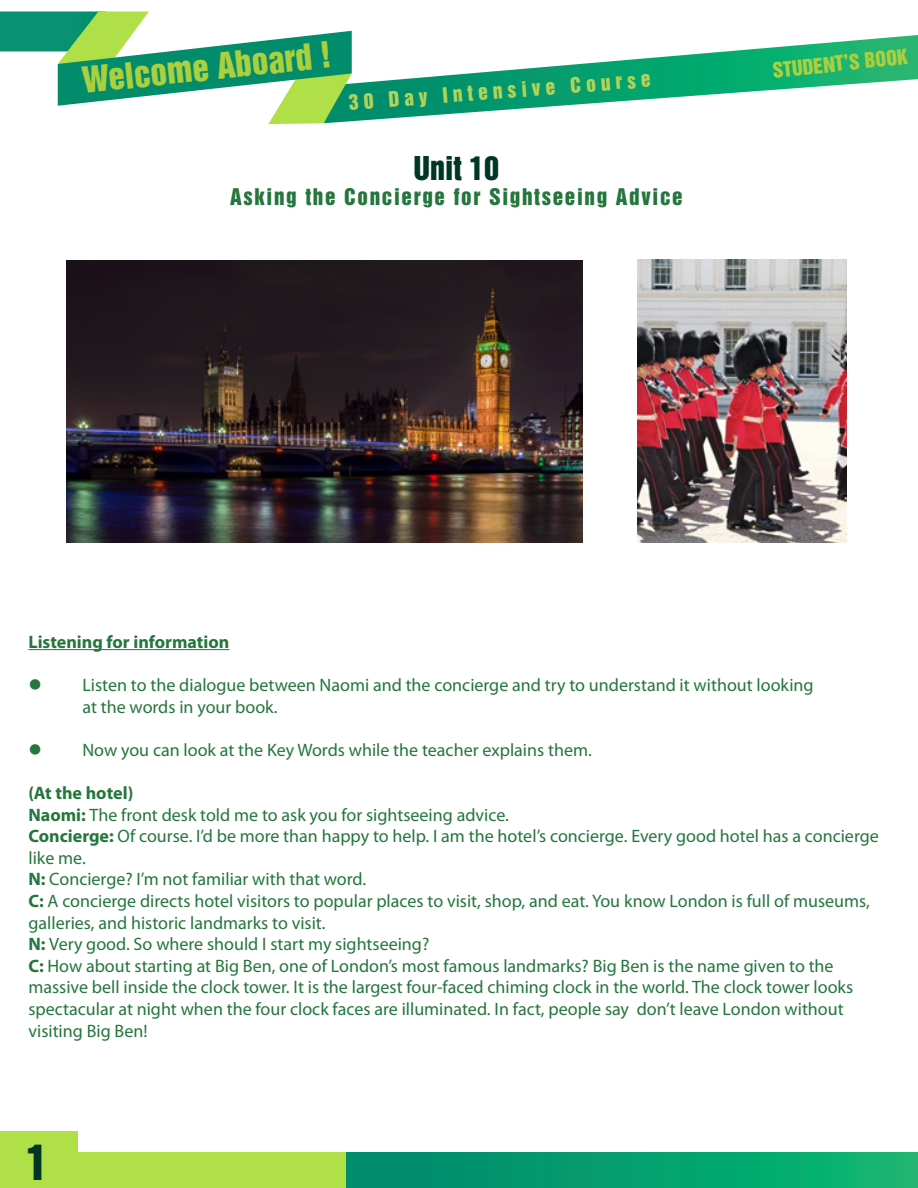
<style>
.page{position:relative;width:918px;height:1188px;background:#fff}
.page>*{position:absolute;margin:0;border:0;box-sizing:border-box;transform-origin:0 0}
.t1{font:45px "Helvetica Inserat LT Std";color:#013524}
.t2{font:33px "Helvetica Inserat LT Std";color:#abd03e}
.t3{font:30px "Helvetica Inserat LT Std";color:#013524}
.t4{font:21px "Helvetica Inserat LT Std";letter-spacing:.08em;color:#25763d}
.t5{font:19.5px "Helvetica Inserat LT Std";color:#b0d35a}
.t6{font:19.5px "Helvetica Inserat LT Std";color:#abd03e}
.t7{font:18px/21.6px "Myriad Pro";color:#25763d}
.t8{font:700 18px "Myriad Pro";color:#25763d}
.s1{font-weight:700}
</style>
<div class="page">
<svg style="left:352px;top:35px;width:566px;height:87px"></svg>
<svg style="left:0;top:11px;width:352px;height:113px"></svg>
<div style="left:0;top:1153px;width:587px;height:35px;background:#b0e047"></div>
<hr style="left:28px;top:649px;width:201px;height:1px;background:#25763d">
<svg style="left:347px;top:1153px;width:571px;height:35px;background:#05a06d"></svg>
<div style="left:0;top:1132px;width:77px;height:56px;background:#b0e047"></div>
<img style="left:66px;top:260px;width:516px;height:283px">
<img style="left:638px;top:260px;width:209px;height:283px">
<h2 class="t2" style="left:80px;top:61px;width:252px;rotate:-6deg">Welcome Aboard !</h2>
<p class="t5" style="left:348px;top:93px;width:304px;rotate:-5deg">30 Day Intensive Course</p>
<h3 class="t3" style="left:413px;top:150px;width:87px">Unit 10</h3>
<p class="t4" style="left:230px;top:184px;width:454px">Asking the Concierge for Sightseeing Advice</p>
<p class="t6" style="left:771px;top:59px;width:138px;rotate:-6deg">STUDENT’S BOOK</p>
<p class="t8" style="left:28px;top:630px;width:202px">Listening for information</p>
<p class="t7" style="left:82px;top:675px;width:733px;text-indent:-54px">● Listen to the dialogue between Naomi and the concierge and try to understand it without looking at the words in your book.</p>
<p class="t7" style="left:28px;top:739px;width:565px">● Now you can look at the Key Words while the teacher explains them.</p>
<p class="t7" style="left:28px;top:783px;width:852px"><span class="s1">(At the hotel)<br>Naomi:</span> The front desk told me to ask you for sightseeing advice.<br><span class="s1">Concierge:</span> Of course. I’d be more than happy to help. I am the hotel’s concierge. Every good hotel has a concierge like me.<br><span class="s1">N:</span> Concierge? I’m not familiar with that word.<br><span class="s1">C:</span> A concierge directs hotel visitors to popular places to visit, shop, and eat. You know London is full of museums, galleries, and historic landmarks to visit.<br><span class="s1">N:</span> Very good. So where should I start my sightseeing?<br><span class="s1">C:</span> How about starting at Big Ben, one of London’s most famous landmarks? Big Ben is the name given to the massive bell inside the clock tower. It is the largest four-faced chiming clock in the world. The clock tower looks spectacular at night when the four clock faces are illuminated. In fact, people say don’t leave London without visiting Big Ben!</p>
<h1 class="t1" style="left:26px;top:1135px;width:24px">1</h1>
</div>
